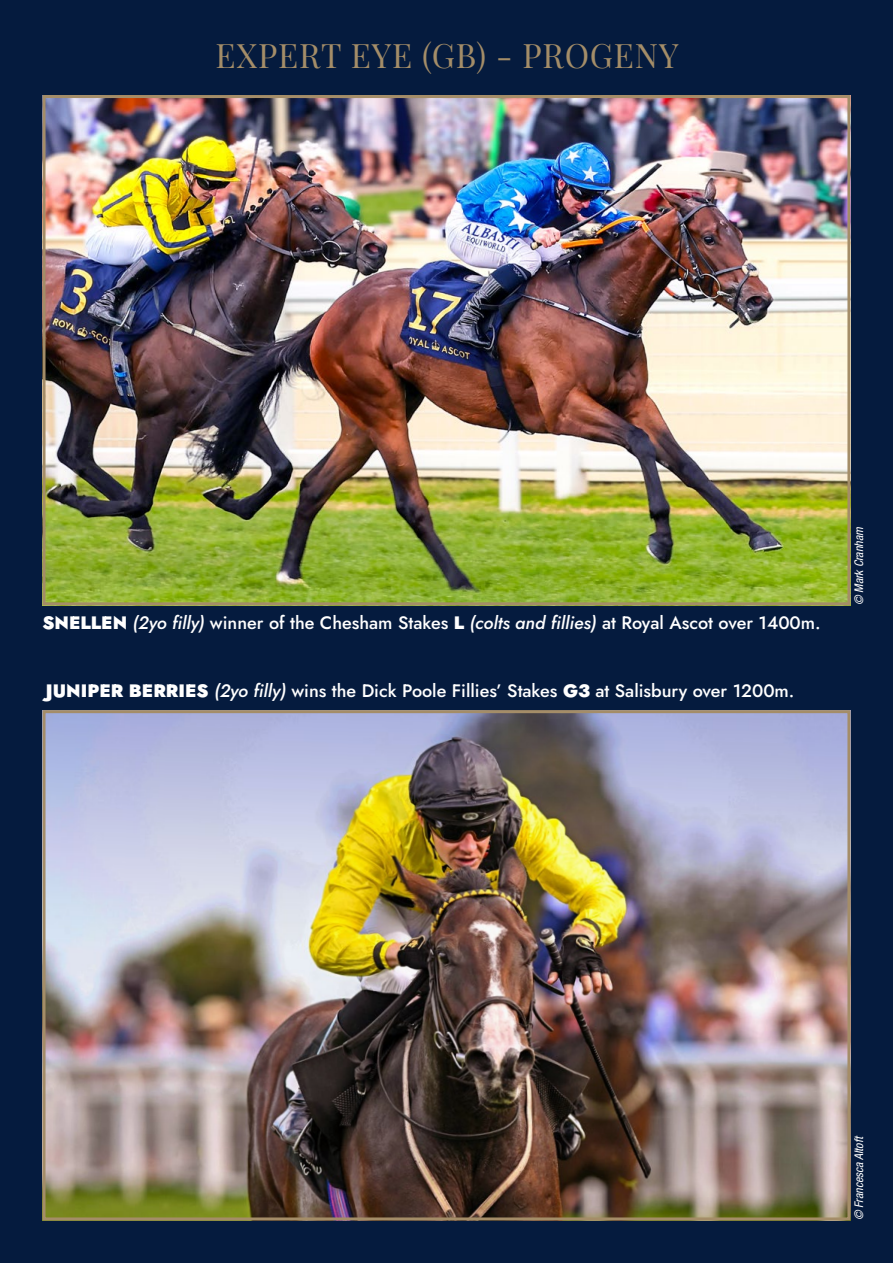
<style>
.page{position:relative;width:893px;height:1263px;background:#051b3e}
.page>*{position:absolute;margin:0;border:0;box-sizing:border-box;transform-origin:0 0}
.t1{font:33px "Playfair Display";letter-spacing:.025em;color:#a48d68}
.t2{font:500 18px "Jost";color:#fff}
.t3{font:italic condensed 12px "Helvetica Neue LT Pro";color:#fff}
.s1{font-weight:900}
.s2{font-style:italic}
</style>
<div class="page">
<img style="left:47px;top:99px;width:799px;height:502px">
<div style="left:43px;top:95px;width:807px;height:510px;border:3px solid #a48d68"></div>
<img style="left:47px;top:714px;width:799px;height:502px">
<div style="left:43px;top:710px;width:807px;height:510px;border:3px solid #a48d68"></div>
<h1 class="t1" style="left:215px;top:29px;width:464px">EXPERT EYE (GB) - PROGENY</h1>
<p class="t2" style="left:43px;top:610px;width:780px"><span class="s1">SNELLEN</span> <span class="s2">(2yo filly)</span> winner of the Chesham Stakes <span class="s1">L</span> <span class="s2">(colts and fillies)</span> at Royal Ascot over 1400m.</p>
<p class="t2" style="left:46px;top:678px;width:750px"><span class="s1">JUNIPER BERRIES</span> <span class="s2">(2yo filly)</span> wins the Dick Poole Fillies’ Stakes <span class="s1">G3</span> at Salisbury over 1200m.</p>
<p class="t3" style="left:852px;top:605px;width:80px;rotate:-90deg">© Mark Cranham</p>
<p class="t3" style="left:852px;top:1220px;width:86px;rotate:-90deg">© Francesca Altoft</p>
</div>
